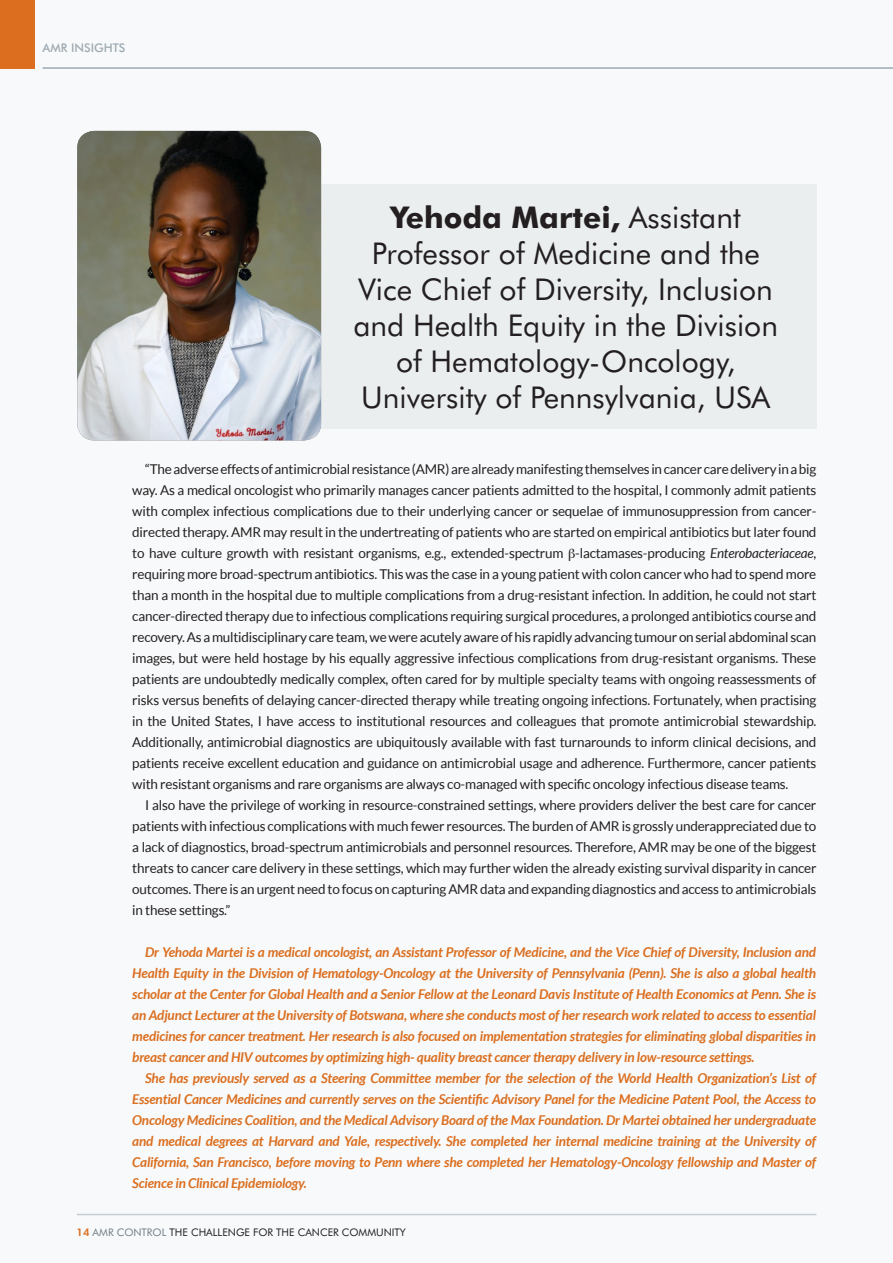
<style>
.page{position:relative;width:893px;height:1263px;background:#f7f9fa}
.page>*{position:absolute;margin:0;border:0;box-sizing:border-box;transform-origin:0 0}
.t1{font:30px/36px "Futura BT";color:#231f20;text-align:center}
.COPY_Indented{font:13.5px/21px "Lato";letter-spacing:-.015em;color:#231f20;text-align:justify}
.COPY_Indented-2{font:italic 700 13.5px/21px "Lato";letter-spacing:-.015em;color:#db6e1f;text-align:justify}
.t2{font:500 12px "Futura BT";color:#9faab2}
.t3{font:10.5px "Futura BT";color:#231f20}
.s1{font-weight:700}
.s2{font-style:italic}
.s3{font-weight:800;color:#db6e1f}
.s4{color:#727f8a}
</style>
<div class="page">
<div style="left:0;top:0;width:34px;height:69px;background:#db6e1f"></div>
<hr style="left:43px;top:67px;width:850px;height:2px;background:#9faab2">
<hr style="left:77px;top:1214px;width:739px;height:1px;background:#c5ced3">
<div style="left:77px;top:184px;width:739px;height:245px;background:#ebeeef"></div>
<img style="left:77px;top:131px;width:244px;height:309px">
<p class="t2" style="left:43px;top:40px;width:85px">AMR INSIGHTS</p>
<p class="t1" style="left:353px;top:199px;width:426px"><span class="s1">Yehoda Martei,</span> Assistant<br>Professor of Medicine and the<br>Vice Chief of Diversity, Inclusion and Health Equity in the Division of Hematology-Oncology,<br>University of Pennsylvania, USA</p>
<p class="COPY_Indented" style="left:132px;top:459px;width:686px;text-indent:13px">“The adverse effects of antimicrobial resistance (AMR) are already manifesting themselves in cancer care delivery in a big way. As a medical oncologist who primarily manages cancer patients admitted to the hospital, I commonly admit patients with complex infectious complications due to their underlying cancer or sequelae of immunosuppression from cancer&shy;directed therapy. AMR may result in the undertreating of patients who are started on empirical antibiotics but later found to have culture growth with resistant organisms, e.g., extended-spectrum -lactamases-producing <span class="s2">Enterobacteriaceae</span>, requiring more broad-spectrum antibiotics. This was the case in a young patient with colon cancer who had to spend more than a month in the hospital due to multiple complications from a drug-resistant infection. In addition, he could not start cancer-directed therapy due to infectious complications requiring surgical procedures, a prolonged antibiotics course and recovery. As a multidisciplinary care team, we were acutely aware of his rapidly advancing tumour on serial abdominal scan images, but were held hostage by his equally aggressive infectious complications from drug-resistant organisms. These patients are undoubtedly medically complex, often cared for by multiple specialty teams with ongoing reassessments of risks versus benefits of delaying cancer-directed therapy while treating ongoing infections. Fortunately, when practising in the United States, I have access to institutional resources and colleagues that promote antimicrobial stewardship.<br>Additionally, antimicrobial diagnostics are ubiquitously available with fast turnarounds to inform clinical decisions, and patients receive excellent education and guidance on antimicrobial usage and adherence. Furthermore, cancer patients with resistant organisms and rare organisms are always co-managed with specific oncology infectious disease teams.</p>
<p class="COPY_Indented" style="left:132px;top:795px;width:686px;text-indent:13px">I also have the privilege of working in resource-constrained settings, where providers deliver the best care for cancer patients with infectious complications with much fewer resources. The burden of AMR is grossly underappreciated due to a lack of diagnostics, broad-spectrum antimicrobials and personnel resources. Therefore, AMR may be one of the biggest threats to cancer care delivery in these settings, which may further widen the already existing survival disparity in cancer outcomes. There is an urgent need to focus on capturing AMR data and expanding diagnostics and access to antimicrobials in these settings.”</p>
<p class="COPY_Indented-2" style="left:132px;top:942px;width:685px;text-indent:13px">Dr Yehoda Martei is a medical oncologist, an Assistant Professor of Medicine, and the Vice Chief of Diversity, Inclusion and Health Equity in the Division of Hematology-Oncology at the University of Pennsylvania (Penn). She is also a global health scholar at the Center for Global Health and a Senior Fellow at the Leonard Davis Institute of Health Economics at Penn. She is an Adjunct Lecturer at the University of Botswana, where she conducts most of her research work related to access to essential medicines for cancer treatment. Her research is also focused on implementation strategies for eliminating global disparities in breast cancer and HIV outcomes by optimizing high- quality breast cancer therapy delivery in low-resource settings.</p>
<p class="COPY_Indented-2" style="left:132px;top:1068px;width:685px;text-indent:13px">She has previously served as a Steering Committee member for the selection of the World Health Organization’s List of Essential Cancer Medicines and currently serves on the Scientific Advisory Panel for the Medicine Patent Pool, the Access to Oncology Medicines Coalition, and the Medical Advisory Board of the Max Foundation. Dr Martei obtained her undergraduate and medical degrees at Harvard and Yale, respectively. She completed her internal medicine training at the University of California, San Francisco, before moving to Penn where she completed her Hematology-Oncology fellowship and Master of Science in Clinical Epidemiology.</p>
<p class="t3" style="left:77px;top:1226px;width:331px"><span class="s3">14</span> <span class="s4">AMR CONTROL</span> THE CHALLENGE FOR THE CANCER COMMUNITY</p>
</div>
